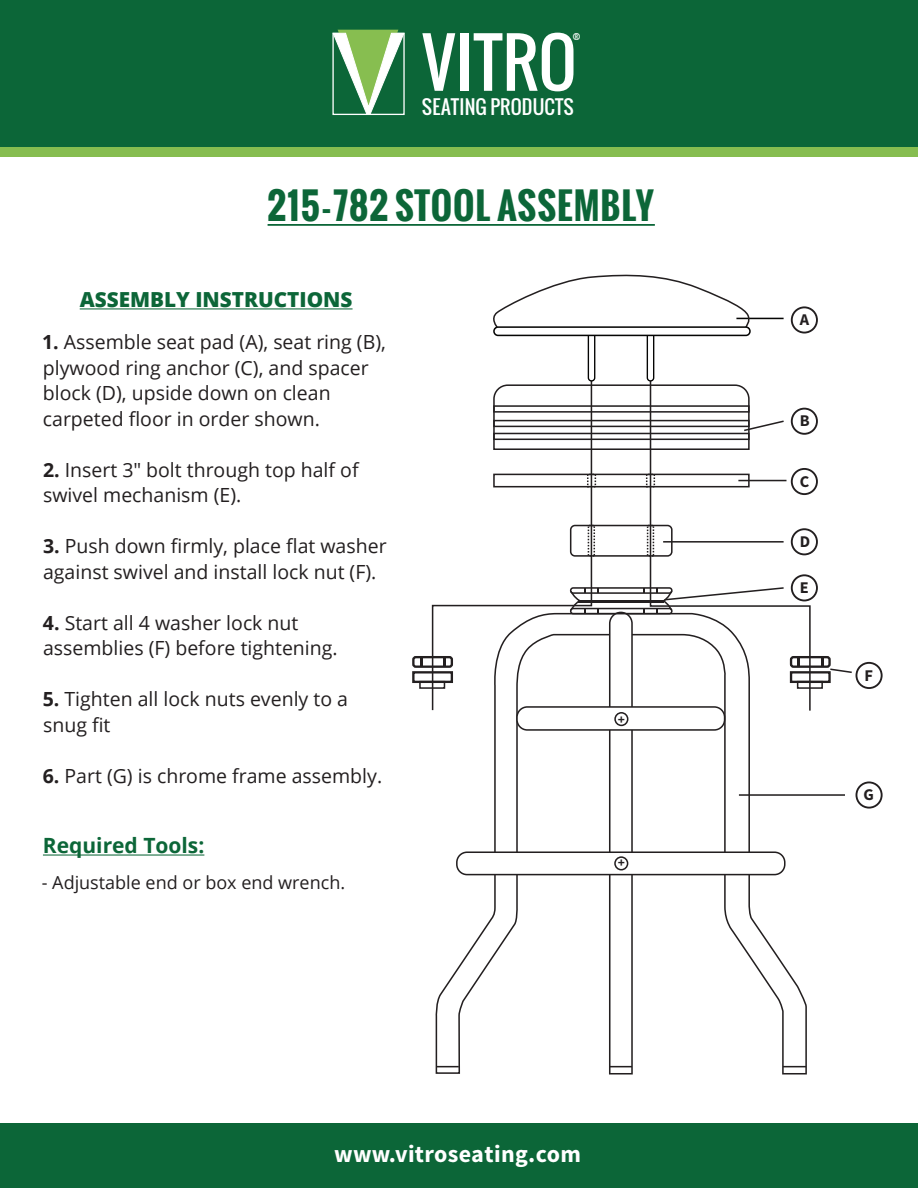
<style>
.page{position:relative;width:918px;height:1188px;background:#fff}
.page>*{position:absolute;margin:0;border:0;box-sizing:border-box;transform-origin:0 0}
.t1{font:65.85px "Oswald";letter-spacing:.005em;color:#fff}
.t2{font:700 36px "Oswald";letter-spacing:.025em;color:#0c6638}
.t3{font:700 24px "Source Sans Pro";letter-spacing:.015em;color:#fff}
.t4{font:700 21px "Open Sans";color:#0c6638}
.t5{font:800 20.7px "Open Sans";color:#0c6638}
.t6{font:19.5px/25.5px "Open Sans";color:#231f20}
.t7{font:19.2px "Oswald";letter-spacing:.01em;color:#fff}
.t8{font:18px "Open Sans";color:#231f20}
.t9{font:700 16.35px "Source Sans Pro";color:#231f20}
.t10{font:700 12.6px "Open Sans";color:#231f20}
.t11{font:10.05px "Oswald";color:#fff}
.s1{font-weight:700}
</style>
<div class="page">
<div style="left:0;top:0;width:918px;height:147px;background:#0c6638"></div>
<svg style="left:332px;top:30px;width:73px;height:85px"></svg>
<div style="left:0;top:147px;width:918px;height:9px;background:#86bd50"></div>
<div style="left:0;top:1123px;width:918px;height:65px;background:#0c6638"></div>
<hr style="left:268px;top:224px;width:387px;height:2px;background:#0c6638">
<hr style="left:80px;top:308px;width:273px;height:1px;background:#0c6638">
<hr style="left:43px;top:855px;width:161px;height:1px;background:#0c6638">
<div style="left:791px;top:306px;width:27px;height:28px;border:2px solid #231f20;border-radius:50%"></div>
<div style="left:791px;top:408px;width:27px;height:27px;border:2px solid #231f20;border-radius:50%"></div>
<div style="left:791px;top:468px;width:27px;height:27px;border:2px solid #231f20;border-radius:50%"></div>
<div style="left:791px;top:528px;width:27px;height:27px;border:2px solid #231f20;border-radius:50%"></div>
<div style="left:791px;top:574px;width:27px;height:27px;border:2px solid #231f20;border-radius:50%"></div>
<div style="left:856px;top:662px;width:27px;height:27px;border:2px solid #231f20;border-radius:50%"></div>
<div style="left:856px;top:781px;width:27px;height:28px;border:2px solid #231f20;border-radius:50%"></div>
<svg style="left:435px;top:614px;width:372px;height:461px"></svg>
<div style="left:517px;top:707px;width:208px;height:23px;background:#fff;border-radius:10px"></div>
<div style="left:516px;top:706px;width:209px;height:25px;border:2px solid #231f20;border-radius:10px"></div>
<div style="left:457px;top:852px;width:328px;height:23px;background:#fff;border-radius:10px"></div>
<div style="left:456px;top:851px;width:330px;height:24px;border:2px solid #231f20;border-radius:10px"></div>
<hr style="left:739px;top:794px;width:106px;height:2px;background:#231f20">
<svg style="left:649px;top:379px;width:162px;height:333px"></svg>
<svg style="left:431px;top:379px;width:162px;height:333px"></svg>
<div style="left:493px;top:474px;width:257px;height:13px;border:2px solid #231f20"></div>
<div style="left:587px;top:474px;width:9px;height:13px;border:2px dashed #231f20"></div>
<div style="left:646px;top:474px;width:9px;height:13px;border:2px dashed #231f20"></div>
<div style="left:570px;top:525px;width:103px;height:32px;border:2px solid #231f20;border-radius:4px"></div>
<div style="left:588px;top:525px;width:7px;height:32px;border:2px dashed #231f20"></div>
<div style="left:647px;top:525px;width:7px;height:32px;border:2px dashed #231f20"></div>
<svg style="left:492px;top:384px;width:293px;height:67px"></svg>
<hr style="left:738px;top:480px;width:48px;height:1px;background:#231f20">
<hr style="left:663px;top:541px;width:121px;height:2px;background:#231f20">
<div style="left:797px;top:681px;width:26px;height:8px;border:2px solid #231f20"></div>
<div style="left:790px;top:671px;width:41px;height:12px;border:2px solid #231f20"></div>
<div style="left:790px;top:656px;width:41px;height:12px;border:2px solid #231f20;border-radius:2px"></div>
<svg style="left:798px;top:658px;width:2px;height:8px"></svg>
<svg style="left:821px;top:658px;width:2px;height:8px"></svg>
<div style="left:419px;top:681px;width:26px;height:8px;border:2px solid #231f20"></div>
<div style="left:412px;top:671px;width:41px;height:12px;border:2px solid #231f20"></div>
<div style="left:412px;top:656px;width:41px;height:12px;border:2px solid #231f20;border-radius:2px"></div>
<svg style="left:420px;top:658px;width:2px;height:8px"></svg>
<svg style="left:443px;top:658px;width:3px;height:8px"></svg>
<svg style="left:608px;top:614px;width:26px;height:461px"></svg>
<svg style="left:783px;top:1066px;width:23px;height:1px"></svg>
<svg style="left:437px;top:1066px;width:22px;height:1px"></svg>
<hr style="left:579px;top:600px;width:85px;height:3px;background:#231f20">
<div style="left:570px;top:587px;width:103px;height:7px;border:2px solid #231f20;border-radius:3px"></div>
<div style="left:570px;top:608px;width:103px;height:6px;border:2px solid #231f20;border-radius:3px"></div>
<svg style="left:569px;top:588px;width:16px;height:25px"></svg>
<svg style="left:657px;top:586px;width:128px;height:27px"></svg>
<svg style="left:829px;top:667px;width:23px;height:7px"></svg>
<hr style="left:736px;top:318px;width:48px;height:1px;background:#050504">
<svg style="left:493px;top:274px;width:260px;height:52px"></svg>
<div style="left:588px;top:332px;width:7px;height:50px;border:1px solid #050504;border-radius:3px"></div>
<div style="left:647px;top:332px;width:7px;height:50px;border:1px solid #050504;border-radius:3px"></div>
<div style="left:494px;top:327px;width:256px;height:8px;background:#fff;border-radius:4px"></div>
<div style="left:493px;top:326px;width:258px;height:10px;border:2px solid #050504;border-radius:4px"></div>
<h1 class="t1" style="left:422px;top:13px;width:156px">VITRO</h1>
<p class="t7" style="left:422px;top:93px;width:153px">SEATING PRODUCTS</p>
<p class="t11" style="left:573px;top:28px;width:9px">®</p>
<h2 class="t2" style="left:268px;top:179px;width:388px">215-782 STOOL ASSEMBLY</h2>
<p class="t5" style="left:80px;top:284px;width:274px">ASSEMBLY INSTRUCTIONS</p>
<p class="t6" style="left:42px;top:329px;width:345px"><span class="s1">1.</span> Assemble seat pad (A), seat ring (B), plywood ring anchor (C), and spacer block (D), upside down on clean carpeted floor in order shown.</p>
<p class="t6" style="left:43px;top:456px;width:317px"><span class="s1">2.</span> Insert 3″ bolt through top half of swivel mechanism (E).</p>
<p class="t6" style="left:43px;top:533px;width:345px"><span class="s1">3.</span> Push down firmly, place flat washer against swivel and install lock nut (F).</p>
<p class="t6" style="left:43px;top:609px;width:296px"><span class="s1">4.</span> Start all 4 washer lock nut assemblies (F) before tightening.</p>
<p class="t6" style="left:43px;top:686px;width:307px"><span class="s1">5.</span> Tighten all lock nuts evenly to a snug fit</p>
<p class="t6" style="left:43px;top:762px;width:341px"><span class="s1">6.</span> Part (G) is chrome frame assembly.</p>
<p class="t4" style="left:43px;top:831px;width:163px">Required Tools:</p>
<p class="t8" style="left:42px;top:871px;width:305px">- Adjustable end or box end wrench.</p>
<p class="t10" style="left:618px;top:710px;width:9px">+</p>
<p class="t10" style="left:618px;top:854px;width:9px">+</p>
<p class="t3" style="left:334px;top:1139px;width:248px">www.vitroseating.com</p>
<p class="t9" style="left:800px;top:309px;width:11px">A</p>
<p class="t9" style="left:800px;top:410px;width:11px">B</p>
<p class="t9" style="left:800px;top:471px;width:11px">C</p>
<p class="t9" style="left:800px;top:531px;width:12px">D</p>
<p class="t9" style="left:800px;top:577px;width:10px">E</p>
<p class="t9" style="left:865px;top:665px;width:10px">F</p>
<p class="t9" style="left:864px;top:784px;width:12px">G</p>
</div>
